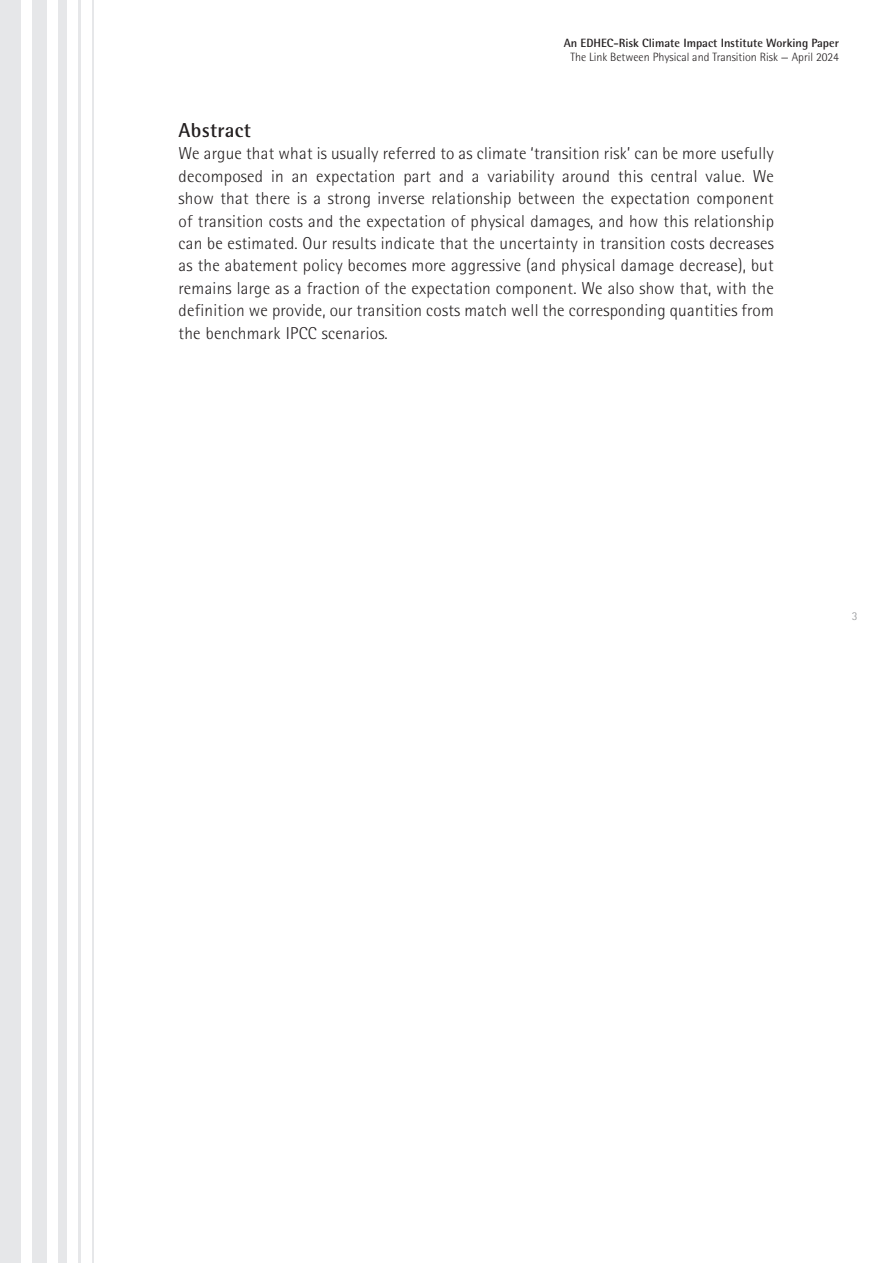
<style>
.page{position:relative;width:893px;height:1263px;background:#fff}
.page>*{position:absolute;margin:0;border:0;box-sizing:border-box;transform-origin:0 0}
.t1{font:700 20.25px "Rotis Semi Sans";letter-spacing:.015em;color:#231f20}
.t2{font:300 17.25px/22.5px "Rotis Semi Sans";letter-spacing:.015em;color:#231f20;text-align:justify}
.t3{font:300 12px "Rotis Semi Sans";color:#231f20}
.t4{font:700 12px "Rotis Semi Sans";color:#231f20}
.t5{font:300 12px "Rotis Semi Sans";color:#939598}
</style>
<div class="page">
<div style="left:58px;top:0;width:9px;height:1263px;background:#e6e7e9"></div>
<hr style="left:78px;top:0;width:3px;height:1263px;background:#e6e7e9">
<hr style="left:92px;top:0;width:2px;height:1263px;background:#e6e7e9">
<div style="left:32px;top:0;width:15px;height:1263px;background:#e6e7e9"></div>
<div style="left:0;top:0;width:21px;height:1263px;background:#e6e7e9"></div>
<p class="t4" style="left:564px;top:36px;width:277px">An EDHEC-Risk Climate Impact Institute Working Paper</p>
<p class="t3" style="left:570px;top:50px;width:270px">The Link Between Physical and Transition Risk — April 2024</p>
<p class="t1" style="left:179px;top:117px;width:74px">Abstract</p>
<p class="t2" style="left:179px;top:142px;width:597px">We argue that what is usually referred to as climate ‘transition risk’ can be more usefully decomposed in an expectation part and a variability around this central value. We show that there is a strong inverse relationship between the expectation component of transition costs and the expectation of physical damages, and how this relationship can be estimated. Our results indicate that the uncertainty in transition costs decreases as the abatement policy becomes more aggressive (and physical damage decrease), but remains large as a fraction of the expectation component. We also show that, with the definition we provide, our transition costs match well the corresponding quantities from the benchmark IPCC scenarios.</p>
<p class="t5" style="left:852px;top:609px;width:7px">3</p>
</div>
